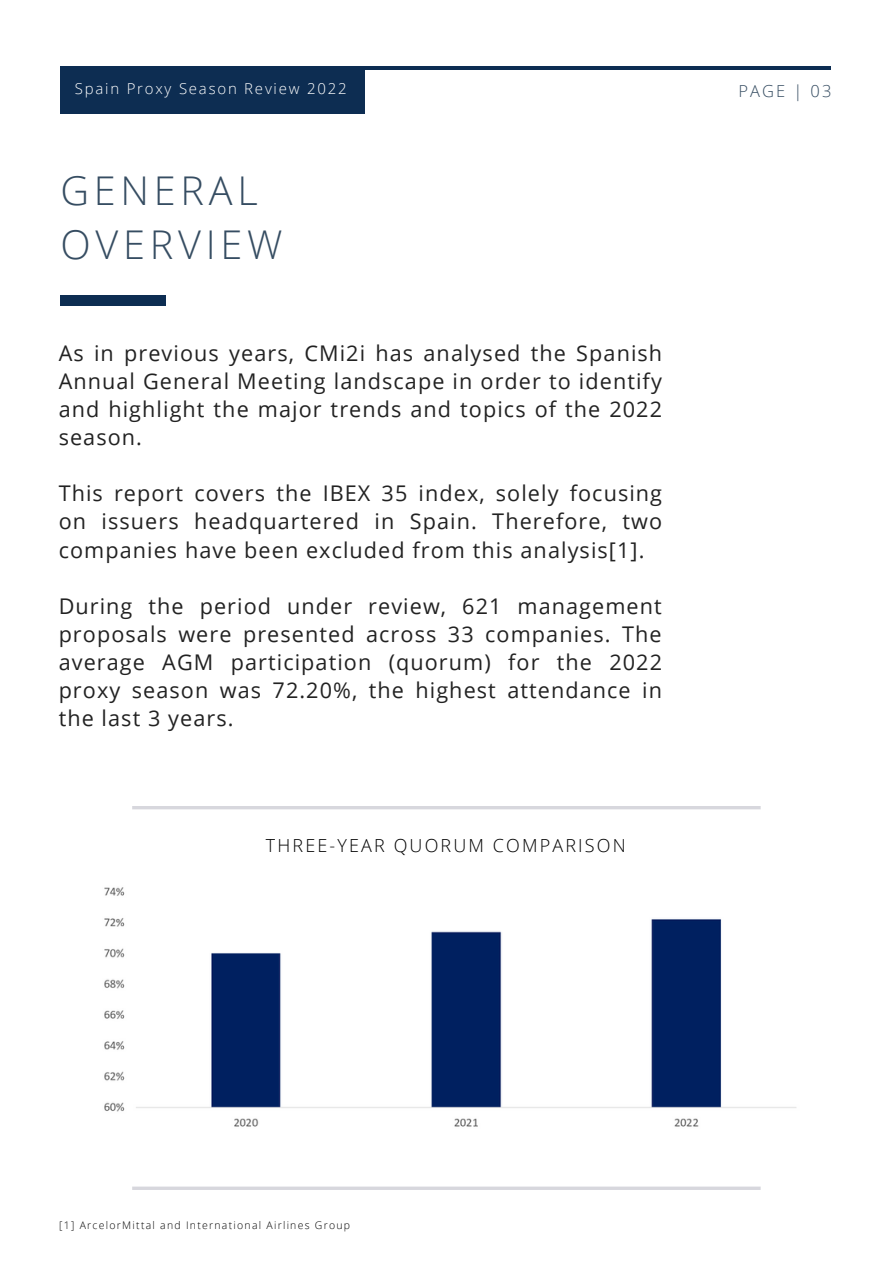
<style>
.page{position:relative;width:893px;height:1264px;background:#fff}
.page>*{position:absolute;margin:0;border:0;box-sizing:border-box;transform-origin:0 0}
.t1{font:300 39.6px/54px "Open Sans";letter-spacing:.12em;color:#364d62}
.t2{font:21.6px/28px "Open Sans";letter-spacing:.05em;color:#222;text-align:justify}
.t3{font:300 18px "Open Sans";letter-spacing:.12em;color:#000}
.t4{font:300 16.5px "Open Sans";letter-spacing:.12em;color:#364d62}
.t5{font:300 15px "Open Sans";letter-spacing:.12em;color:#fff}
.t6{font:300 10.5px "Open Sans";letter-spacing:.12em;color:#000}
</style>
<div class="page">
<hr style="left:365px;top:66px;width:465px;height:4px;background:#0d2d52">
<div style="left:60px;top:66px;width:305px;height:48px;background:#0d2d52"></div>
<svg style="left:60px;top:295px;width:106px;height:11px"></svg>
<hr style="left:132px;top:1186px;width:628px;height:3px;background:#d7d7dd">
<hr style="left:132px;top:806px;width:628px;height:3px;background:#d7d7dd">
<img style="left:104px;top:887px;width:693px;height:240px">
<p class="t5" style="left:75px;top:78px;width:273px">Spain Proxy Season Review 2022</p>
<h1 class="t1" style="left:60px;top:162px;width:223px">GENERAL<br>OVERVIEW</h1>
<p class="t2" style="left:59px;top:338px;width:605px">As in previous years, CMi2i has analysed the Spanish Annual General Meeting landscape in order to identify and highlight the major trends and topics of the 2022 season.</p>
<p class="t2" style="left:59px;top:479px;width:605px">This report covers the IBEX 35 index, solely focusing on issuers headquartered in Spain. Therefore, two companies have been excluded from this analysis[1].</p>
<p class="t2" style="left:59px;top:591px;width:605px">During the period under review, 621 management proposals were presented across 33 companies. The average AGM participation (quorum) for the 2022 proxy season was 72.20%, the highest attendance in the last 3 years.</p>
<p class="t3" style="left:266px;top:832px;width:361px">THREE-YEAR QUORUM COMPARISON</p>
<p class="t4" style="left:738px;top:79px;width:94px">PAGE | 03</p>
<p class="t6" style="left:59px;top:1217px;width:292px">[1] ArcelorMittal and International Airlines Group</p>
</div>
